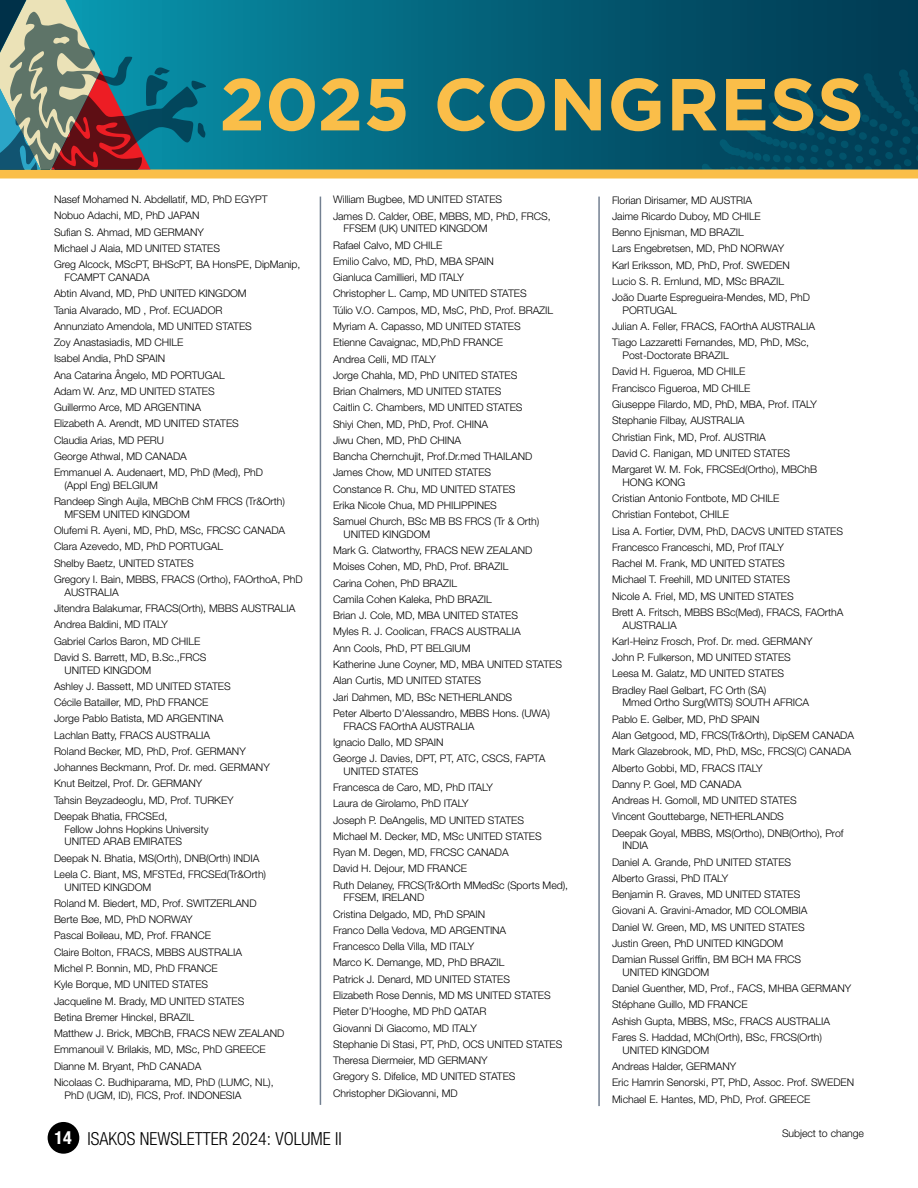
<style>
.page{position:relative;width:918px;height:1188px;background:#fff}
.page>*{position:absolute;margin:0;border:0;box-sizing:border-box;transform-origin:0 0}
.t1{font:700 73.5px "Gotham";color:#fabe49}
.t2{font:300 condensed 18px "Helvetica Neue LT Std";color:#000}
.t3{font:300 10.5px/16.2px "Helvetica Neue LT Std";letter-spacing:-.005em;color:#000}
.s1{font-weight:700;color:#fff}
</style>
<div class="page">
<div style="left:48px;top:1122px;width:31px;height:32px;background:#000;border-radius:50%"></div>
<hr style="left:598px;top:197px;width:2px;height:909px;background:#738091">
<hr style="left:320px;top:197px;width:1px;height:908px;background:#738091">
<svg style="left:206px;top:0;width:712px;height:170px;background:#045c74"></svg>
<div style="left:0;top:170px;width:918px;height:8px;background:#fabe49"></div>
<svg style="left:0;top:0;width:206px;height:170px;background:#497a80"></svg>
<h1 class="t1" style="left:219px;top:56px;width:646px">2025 CONGRESS</h1>
<p class="t3" style="left:54px;top:191px;width:248px">Nasef Mohamed N. Abdellatif, MD, PhD EGYPT Nobuo Adachi, MD, PhD JAPAN<br>Sufian S. Ahmad, MD GERMANY<br>Michael J Alaia, MD UNITED STATES<br>Greg Alcock, MScPT, BHScPT, BA HonsPE, DipManip,</p>
<p class="t3" style="left:54px;top:269px;width:211px;text-indent:10px">FCAMPT CANADA<br>Abtin Alvand, MD, PhD UNITED KINGDOM<br>Tania Alvarado, MD , Prof. ECUADOR<br>Annunziato Amendola, MD UNITED STATES<br>Zoy Anastasiadis, MD CHILE<br>Isabel Andia, PhD SPAIN<br>Ana Catarina Ângelo, MD PORTUGAL<br>Adam W. Anz, MD UNITED STATES<br>Guillermo Arce, MD ARGENTINA<br>Elizabeth A. Arendt, MD UNITED STATES<br>Claudia Arias, MD PERU<br>George Athwal, MD CANADA<br>Emmanuel A. Audenaert, MD, PhD (Med), PhD</p>
<p class="t3" style="left:54px;top:477px;width:232px;text-indent:10px">(Appl Eng) BELGIUM<br>Randeep Singh Aujla, MBChB ChM FRCS (Tr&amp;Orth)</p>
<p class="t3" style="left:54px;top:506px;width:250px;text-indent:10px">MFSEM UNITED KINGDOM<br>Olufemi R. Ayeni, MD, PhD, MSc, FRCSC CANADA Clara Azevedo, MD, PhD PORTUGAL<br>Shelby Baetz, UNITED STATES<br>Gregory I. Bain, MBBS, FRACS (Ortho), FAOrthoA, PhD</p>
<p class="t3" style="left:54px;top:584px;width:243px;text-indent:10px">AUSTRALIA<br>Jitendra Balakumar, FRACS(Orth), MBBS AUSTRALIA<br>Andrea Baldini, MD ITALY<br>Gabriel Carlos Baron, MD CHILE<br>David S. Barrett, MD, B.Sc.,FRCS</p>
<p class="t3" style="left:54px;top:661px;width:217px;text-indent:10px">UNITED KINGDOM<br>Ashley J. Bassett, MD UNITED STATES<br>Cécile Batailler, MD, PhD FRANCE<br>Jorge Pablo Batista, MD ARGENTINA<br>Lachlan Batty, FRACS AUSTRALIA<br>Roland Becker, MD, PhD, Prof. GERMANY<br>Johannes Beckmann, Prof. Dr. med. GERMANY<br>Knut Beitzel, Prof. Dr. GERMANY<br>Tahsin Beyzadeoglu, MD, Prof. TURKEY<br>Deepak Bhatia, FRCSEd,</p>
<p class="t3" style="left:65px;top:822px;width:146px;line-height:12.8px">Fellow Johns Hopkins University<br>UNITED ARAB EMIRATES</p>
<p class="t3" style="left:54px;top:850px;width:214px">Deepak N. Bhatia, MS(Orth), DNB(Orth) INDIA<br>Leela C. Biant, MS, MFSTEd, FRCSEd(Tr&amp;Orth)</p>
<p class="t3" style="left:54px;top:879px;width:232px;text-indent:10px">UNITED KINGDOM<br>Roland M. Biedert, MD, Prof. SWITZERLAND<br>Berte Bøe, MD, PhD NORWAY<br>Pascal Boileau, MD, Prof. FRANCE<br>Claire Bolton, FRACS, MBBS AUSTRALIA<br>Michel P. Bonnin, MD, PhD FRANCE<br>Kyle Borque, MD UNITED STATES<br>Jacqueline M. Brady, MD UNITED STATES<br>Betina Bremer Hinckel, BRAZIL<br>Matthew J. Brick, MBChB, FRACS NEW ZEALAND Emmanouil V. Brilakis, MD, MSc, PhD GREECE Dianne M. Bryant, PhD CANADA<br>Nicolaas C. Budhiparama, MD, PhD (LUMC, NL),</p>
<p class="t3" style="left:65px;top:1087px;width:178px">PhD (UGM, ID), FICS, Prof. INDONESIA</p>
<p class="t3" style="left:333px;top:191px;width:219px">William Bugbee, MD UNITED STATES<br>James D. Calder, OBE, MBBS, MD, PhD, FRCS,</p>
<p class="t3" style="left:333px;top:220px;width:222px;text-indent:10px">FFSEM (UK) UNITED KINGDOM<br>Rafael Calvo, MD CHILE<br>Emilio Calvo, MD, PhD, MBA SPAIN<br>Gianluca Camillieri, MD ITALY<br>Christopher L. Camp, MD UNITED STATES<br>Túlio V.O. Campos, MD, MsC, PhD, Prof. BRAZIL<br>Myriam A. Capasso, MD UNITED STATES<br>Etienne Cavaignac, MD,PhD FRANCE<br>Andrea Celli, MD ITALY<br>Jorge Chahla, MD, PhD UNITED STATES<br>Brian Chalmers, MD UNITED STATES<br>Caitlin C. Chambers, MD UNITED STATES<br>Shiyi Chen, MD, PhD, Prof. CHINA<br>Jiwu Chen, MD, PhD CHINA<br>Bancha Chernchujit, Prof.Dr.med THAILAND<br>James Chow, MD UNITED STATES<br>Constance R. Chu, MD UNITED STATES<br>Erika Nicole Chua, MD PHILIPPINES<br>Samuel Church, BSc MB BS FRCS (Tr &amp; Orth)</p>
<p class="t3" style="left:333px;top:526px;width:231px;text-indent:10px">UNITED KINGDOM<br>Mark G. Clatworthy, FRACS NEW ZEALAND Moises Cohen, MD, PhD, Prof. BRAZIL<br>Carina Cohen, PhD BRAZIL<br>Camila Cohen Kaleka, PhD BRAZIL<br>Brian J. Cole, MD, MBA UNITED STATES<br>Myles R. J. Coolican, FRACS AUSTRALIA<br>Ann Cools, PhD, PT BELGIUM<br>Katherine June Coyner, MD, MBA UNITED STATES Alan Curtis, MD UNITED STATES<br>Jari Dahmen, MD, BSc NETHERLANDS<br>Peter Alberto D’Alessandro, MBBS Hons. (UWA)</p>
<p class="t3" style="left:333px;top:718px;width:214px;text-indent:10px">FRACS FAOrthA AUSTRALIA<br>Ignacio Dallo, MD SPAIN<br>George J. Davies, DPT, PT, ATC, CSCS, FAPTA</p>
<p class="t3" style="left:333px;top:763px;width:237px;text-indent:10px">UNITED STATES<br>Francesca de Caro, MD, PhD ITALY<br>Laura de Girolamo, PhD ITALY<br>Joseph P. DeAngelis, MD UNITED STATES<br>Michael M. Decker, MD, MSc UNITED STATES<br>Ryan M. Degen, MD, FRCSC CANADA<br>David H. Dejour, MD FRANCE<br>Ruth Delaney, FRCS(Tr&amp;Orth MMedSc (Sports Med),</p>
<p class="t3" style="left:333px;top:889px;width:231px;text-indent:10px">FFSEM, IRELAND<br>Cristina Delgado, MD, PhD SPAIN<br>Franco Della Vedova, MD ARGENTINA<br>Francesco Della Villa, MD ITALY<br>Marco K. Demange, MD, PhD BRAZIL<br>Patrick J. Denard, MD UNITED STATES<br>Elizabeth Rose Dennis, MD MS UNITED STATES<br>Pieter D’Hooghe, MD PhD QATAR<br>Giovanni Di Giacomo, MD ITALY<br>Stephanie Di Stasi, PT, PhD, OCS UNITED STATES<br>Theresa Diermeier, MD GERMANY<br>Gregory S. Difelice, MD UNITED STATES<br>Christopher DiGiovanni, MD</p>
<p class="t3" style="left:612px;top:192px;width:199px">Florian Dirisamer, MD AUSTRIA<br>Jaime Ricardo Duboy, MD CHILE<br>Benno Ejnisman, MD BRAZIL<br>Lars Engebretsen, MD, PhD NORWAY<br>Karl Eriksson, MD, PhD, Prof. SWEDEN Lucio S. R. Ernlund, MD, MSc BRAZIL<br>João Duarte Espregueira-Mendes, MD, PhD</p>
<p class="t3" style="left:612px;top:302px;width:205px;text-indent:10px">PORTUGAL<br>Julian A. Feller, FRACS, FAOrthA AUSTRALIA<br>Tiago Lazzaretti Fernandes, MD, PhD, MSc,</p>
<p class="t3" style="left:612px;top:347px;width:207px;text-indent:10px">Post-Doctorate BRAZIL<br>David H. Figueroa, MD CHILE<br>Francisco Figueroa, MD CHILE<br>Giuseppe Filardo, MD, PhD, MBA, Prof. ITALY Stephanie Filbay, AUSTRALIA<br>Christian Fink, MD, Prof. AUSTRIA<br>David C. Flanigan, MD UNITED STATES Margaret W. M. Fok, FRCSEd(Ortho), MBChB</p>
<p class="t3" style="left:612px;top:474px;width:233px;text-indent:10px">HONG KONG<br>Cristian Antonio Fontbote, MD CHILE<br>Christian Fontebot, CHILE<br>Lisa A. Fortier, DVM, PhD, DACVS UNITED STATES Francesco Franceschi, MD, Prof ITALY<br>Rachel M. Frank, MD UNITED STATES<br>Michael T. Freehill, MD UNITED STATES<br>Nicole A. Friel, MD, MS UNITED STATES<br>Brett A. Fritsch, MBBS BSc(Med), FRACS, FAOrthA</p>
<p class="t3" style="left:612px;top:617px;width:202px;text-indent:10px">AUSTRALIA<br>Karl-Heinz Frosch, Prof. Dr. med. GERMANY<br>John P. Fulkerson, MD UNITED STATES<br>Leesa M. Galatz, MD UNITED STATES<br>Bradley Rael Gelbart, FC Orth (SA)</p>
<p class="t3" style="left:612px;top:694px;width:244px;text-indent:10px">Mmed Ortho Surg(WITS) SOUTH AFRICA<br>Pablo E. Gelber, MD, PhD SPAIN<br>Alan Getgood, MD, FRCS(Tr&amp;Orth), DipSEM CANADA Mark Glazebrook, MD, PhD, MSc, FRCS(C) CANADA Alberto Gobbi, MD, FRACS ITALY<br>Danny P. Goel, MD CANADA<br>Andreas H. Gomoll, MD UNITED STATES<br>Vincent Gouttebarge, NETHERLANDS<br>Deepak Goyal, MBBS, MS(Ortho), DNB(Ortho), Prof</p>
<p class="t3" style="left:612px;top:837px;width:197px;text-indent:10px">INDIA<br>Daniel A. Grande, PhD UNITED STATES<br>Alberto Grassi, PhD ITALY<br>Benjamin R. Graves, MD UNITED STATES<br>Giovani A. Gravini-Amador, MD COLOMBIA<br>Daniel W. Green, MD, MS UNITED STATES<br>Justin Green, PhD UNITED KINGDOM<br>Damian Russel Griffin, BM BCH MA FRCS</p>
<p class="t3" style="left:612px;top:964px;width:241px;text-indent:10px">UNITED KINGDOM<br>Daniel Guenther, MD, Prof., FACS, MHBA GERMANY Stéphane Guillo, MD FRANCE<br>Ashish Gupta, MBBS, MSc, FRACS AUSTRALIA Fares S. Haddad, MCh(Orth), BSc, FRCS(Orth)</p>
<p class="t3" style="left:612px;top:1042px;width:244px;text-indent:10px">UNITED KINGDOM<br>Andreas Halder, GERMANY<br>Eric Hamrin Senorski, PT, PhD, Assoc. Prof. SWEDEN<br>Michael E. Hantes, MD, PhD, Prof. GREECE</p>
<h2 class="t2" style="left:55px;top:1128px;width:289px"><span class="s1">14</span> ISAKOS NEWSLETTER 2024: VOLUME II</h2>
<p class="t3" style="left:782px;top:1125px;width:83px">Subject to change</p>
</div>
